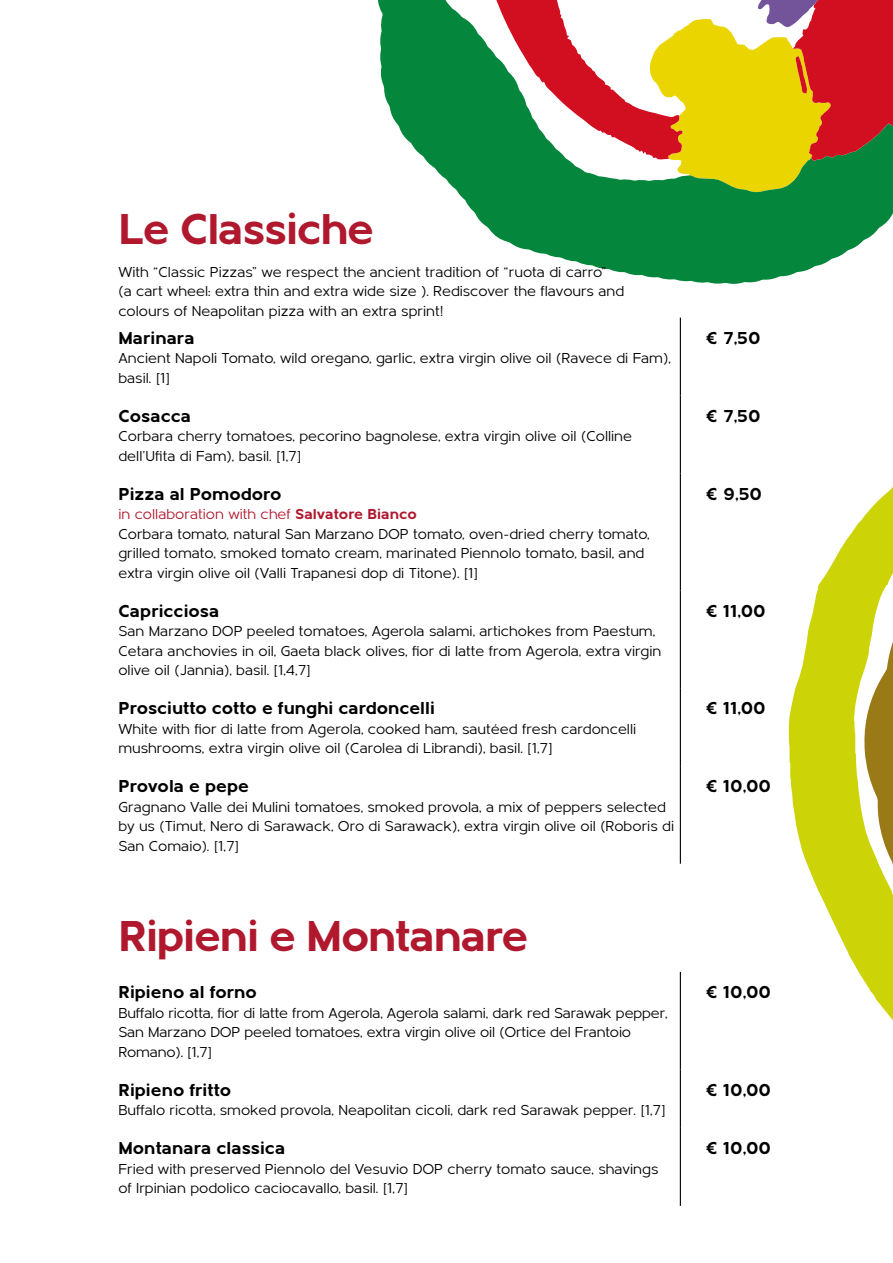
<style>
.page{position:relative;width:893px;height:1263px;background:#fff}
.page>*{position:absolute;margin:0;border:0;box-sizing:border-box;transform-origin:0 0}
.t1{font:700 45px "Metrisch";letter-spacing:-.03em;color:#b0182e}
.t2{font:700 18px "Metrisch";color:#000}
.t3{font:15px/19.5px "Metrisch";color:#000}
.s1{color:#b0182e}
.s2{font-weight:700;color:#b0182e}
</style>
<div class="page">
<svg style="left:789px;top:486px;width:104px;height:535px;fill:#ccd306"></svg>
<svg style="left:377px;top:0;width:516px;height:284px;fill:#04863d"></svg>
<svg style="left:838px;top:0;width:55px;height:161px;fill:#d20e21"></svg>
<svg style="left:490px;top:0;width:348px;height:192px"></svg>
<hr style="left:680px;top:972px;width:1px;height:97px;background:#000">
<hr style="left:680px;top:1069px;width:1px;height:59px;background:#000">
<hr style="left:680px;top:1128px;width:1px;height:78px;background:#000">
<hr style="left:680px;top:317px;width:1px;height:79px;background:#000">
<hr style="left:680px;top:396px;width:1px;height:78px;background:#000">
<hr style="left:680px;top:474px;width:1px;height:117px;background:#000">
<hr style="left:680px;top:591px;width:1px;height:97px;background:#000">
<hr style="left:680px;top:688px;width:1px;height:78px;background:#000">
<hr style="left:680px;top:766px;width:1px;height:98px;background:#000">
<h1 class="t1" style="left:118px;top:204px;width:257px">Le Classiche</h1>
<p class="t3" style="left:118px;top:262px;width:507px">With “Classic Pizzas” we respect the ancient tradition of “ruota di carro”<br>(a cart wheel: extra thin and extra wide size ). Rediscover the flavours and colours of Neapolitan pizza with an extra sprint!</p>
<p class="t2" style="left:118px;top:327px;width:78px">Marinara</p>
<p class="t3" style="left:118px;top:349px;width:554px">Ancient Napoli Tomato, wild oregano, garlic, extra virgin olive oil (Ravece di Fam), basil. [1]</p>
<p class="t2" style="left:118px;top:405px;width:74px">Cosacca</p>
<p class="t3" style="left:118px;top:427px;width:515px">Corbara cherry tomatoes, pecorino bagnolese, extra virgin olive oil (Colline dell’Ufita di Fam), basil. [1,7]</p>
<p class="t2" style="left:118px;top:484px;width:165px">Pizza al Pomodoro</p>
<p class="t3" style="left:118px;top:505px;width:533px"><span class="s1">in collaboration with chef</span> <span class="s2">Salvatore Bianco<br></span>Corbara tomato, natural San Marzano DOP tomato, oven-dried cherry tomato, grilled tomato, smoked tomato cream, marinated Piennolo tomato, basil, and extra virgin olive oil (Valli Trapanesi dop di Titone). [1]</p>
<p class="t2" style="left:118px;top:601px;width:102px">Capricciosa</p>
<p class="t3" style="left:118px;top:622px;width:544px">San Marzano DOP peeled tomatoes, Agerola salami, artichokes from Paestum,<br>Cetara anchovies in oil, Gaeta black olives, fior di latte from Agerola, extra virgin olive oil (Jannia), basil. [1,4,7]</p>
<p class="t2" style="left:118px;top:698px;width:318px">Prosciutto cotto e funghi cardoncelli</p>
<p class="t3" style="left:118px;top:719px;width:519px">White with fior di latte from Agerola, cooked ham, sautéed fresh cardoncelli mushrooms, extra virgin olive oil (Carolea di Librandi), basil. [1,7]</p>
<p class="t2" style="left:118px;top:776px;width:132px">Provola e pepe</p>
<p class="t3" style="left:118px;top:797px;width:557px">Gragnano Valle dei Mulini tomatoes, smoked provola, a mix of peppers selected by us (Timut, Nero di Sarawack, Oro di Sarawack), extra virgin olive oil (Roboris di<br>San Comaio). [1,7]</p>
<h1 class="t1" style="left:118px;top:910px;width:412px">Ripieni e Montanare</h1>
<p class="t2" style="left:118px;top:982px;width:140px">Ripieno al forno</p>
<p class="t3" style="left:118px;top:1003px;width:551px">Buffalo ricotta, fior di latte from Agerola, Agerola salami, dark red Sarawak pepper,<br>San Marzano DOP peeled tomatoes, extra virgin olive oil (Ortice del Frantoio<br>Romano). [1,7]</p>
<p class="t2" style="left:118px;top:1079px;width:114px">Ripieno fritto</p>
<p class="t3" style="left:118px;top:1100px;width:549px">Buffalo ricotta, smoked provola, Neapolitan cicoli, dark red Sarawak pepper. [1,7]</p>
<p class="t2" style="left:118px;top:1138px;width:168px">Montanara classica</p>
<p class="t3" style="left:118px;top:1159px;width:542px">Fried with preserved Piennolo del Vesuvio DOP cherry tomato sauce, shavings of Irpinian podolico caciocavallo, basil. [1,7]</p>
<p class="t2" style="left:706px;top:327px;width:56px">€ 7,50</p>
<p class="t2" style="left:706px;top:405px;width:56px">€ 7,50</p>
<p class="t2" style="left:706px;top:483px;width:58px">€ 9,50</p>
<p class="t2" style="left:706px;top:601px;width:61px">€ 11,00</p>
<p class="t2" style="left:706px;top:698px;width:61px">€ 11,00</p>
<p class="t2" style="left:706px;top:776px;width:67px">€ 10,00</p>
<p class="t2" style="left:706px;top:982px;width:67px">€ 10,00</p>
<p class="t2" style="left:706px;top:1079px;width:67px">€ 10,00</p>
<p class="t2" style="left:706px;top:1138px;width:67px">€ 10,00</p>
</div>
